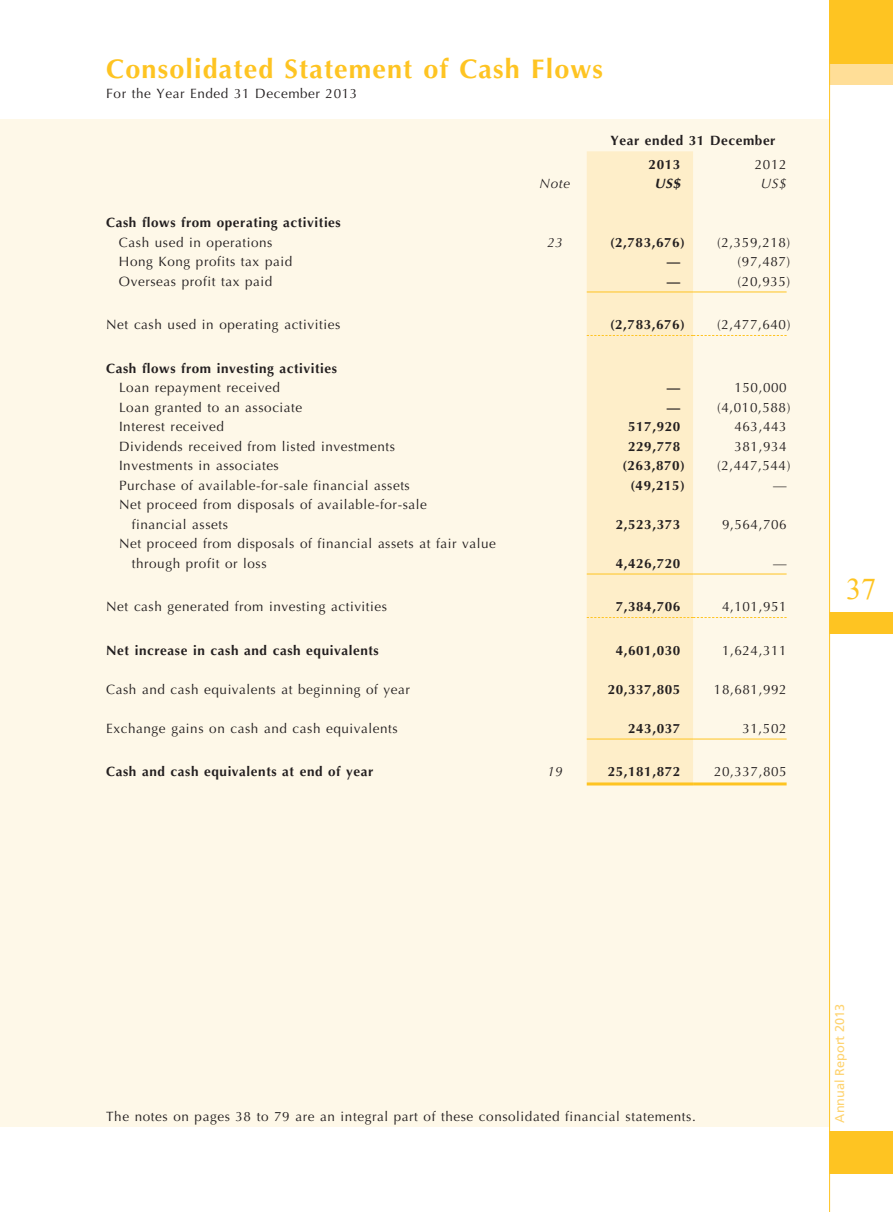
<style>
.page{position:relative;width:893px;height:1212px;background:#fff}
.page>*{position:absolute;margin:0;border:0;box-sizing:border-box;transform-origin:0 0}
.t1{font:30px "Times New Roman";color:#fec422}
.t2{font:700 27px "Optima";letter-spacing:.04em;color:#fec422}
.t3{font:13.5px/19.5px "Optima";letter-spacing:.04em;color:#231f20}
.t4{font:700 13.5px/23.7px "Optima";letter-spacing:.04em;color:#231f20}
.t5{font:italic 13.5px "Optima";letter-spacing:.04em;color:#231f20}
.t6{font:italic 700 13.5px "Optima";color:#231f20}
.t7{font:12.75px "Frutiger";color:#fed36f}
</style>
<div class="page">
<div style="left:0;top:119px;width:829px;height:1008px;background:#fef8e8"></div>
<div style="left:829px;top:45px;width:64px;height:40px;background:#ffde97"></div>
<div style="left:829px;top:0;width:64px;height:64px;background:#fec422"></div>
<div style="left:829px;top:612px;width:64px;height:22px;background:#fec422"></div>
<div style="left:829px;top:1131px;width:64px;height:43px;background:#fec422"></div>
<hr style="left:829px;top:0;width:1px;height:1212px;background:#fec422">
<div style="left:587px;top:151px;width:106px;height:631px;background:#feeec9"></div>
<hr style="left:587px;top:292px;width:106px;height:1px;background:#fec422">
<hr style="left:693px;top:292px;width:94px;height:1px;background:#fec422">
<svg style="left:587px;top:335px;width:200px;height:1px"></svg>
<hr style="left:587px;top:574px;width:106px;height:1px;background:#fec422">
<hr style="left:693px;top:574px;width:94px;height:1px;background:#fec422">
<svg style="left:587px;top:617px;width:200px;height:1px"></svg>
<hr style="left:587px;top:739px;width:106px;height:1px;background:#fec422">
<hr style="left:693px;top:739px;width:94px;height:1px;background:#fec422">
<hr style="left:587px;top:782px;width:106px;height:3px;background:#fec422">
<hr style="left:693px;top:782px;width:94px;height:3px;background:#fec422">
<h2 class="t2" style="left:106px;top:53px;width:498px">Consolidated Statement of Cash Flows</h2>
<p class="t3" style="left:106px;top:83px;width:253px">For the Year Ended 31 December 2013</p>
<p class="t4" style="left:649px;top:129px;width:128px;text-indent:-38px">Year ended 31 December<br>2013</p>
<p class="t3" style="left:755px;top:155px;width:33px">2012</p>
<p class="t5" style="left:540px;top:176px;width:32px">Note</p>
<p class="t6" style="left:654px;top:176px;width:27px">US$</p>
<p class="t5" style="left:761px;top:176px;width:27px">US$</p>
<p class="t4" style="left:106px;top:211px;width:236px">Cash flows from operating activities</p>
<p class="t3" style="left:119px;top:233px;width:155px">Cash used in operations</p>
<p class="t5" style="left:547px;top:234px;width:17px">23</p>
<p class="t4" style="left:610px;top:230px;width:76px">(2,783,676)</p>
<p class="t3" style="left:717px;top:233px;width:75px">(2,359,218)</p>
<p class="t3" style="left:119px;top:252px;width:175px">Hong Kong profits tax paid</p>
<p class="t4" style="left:667px;top:250px;width:15px">—</p>
<p class="t3" style="left:738px;top:252px;width:54px">(97,487)</p>
<p class="t3" style="left:119px;top:272px;width:155px">Overseas profit tax paid</p>
<p class="t4" style="left:667px;top:269px;width:15px">—</p>
<p class="t3" style="left:738px;top:272px;width:54px">(20,935)</p>
<p class="t3" style="left:106px;top:315px;width:236px">Net cash used in operating activities</p>
<p class="t4" style="left:610px;top:313px;width:76px">(2,783,676)</p>
<p class="t3" style="left:717px;top:315px;width:75px">(2,477,640)</p>
<p class="t4" style="left:106px;top:356px;width:232px">Cash flows from investing activities</p>
<p class="t3" style="left:119px;top:378px;width:162px">Loan repayment received</p>
<p class="t4" style="left:667px;top:376px;width:15px">—</p>
<p class="t3" style="left:734px;top:378px;width:54px">150,000</p>
<p class="t3" style="left:119px;top:398px;width:185px">Loan granted to an associate</p>
<p class="t4" style="left:667px;top:395px;width:15px">—</p>
<p class="t3" style="left:717px;top:398px;width:75px">(4,010,588)</p>
<p class="t3" style="left:119px;top:417px;width:107px">Interest received</p>
<p class="t4" style="left:628px;top:415px;width:54px">517,920</p>
<p class="t3" style="left:734px;top:417px;width:54px">463,443</p>
<p class="t3" style="left:119px;top:437px;width:278px">Dividends received from listed investments</p>
<p class="t4" style="left:628px;top:434px;width:54px">229,778</p>
<p class="t3" style="left:734px;top:437px;width:54px">381,934</p>
<p class="t3" style="left:119px;top:456px;width:161px">Investments in associates</p>
<p class="t4" style="left:622px;top:454px;width:64px">(263,870)</p>
<p class="t3" style="left:717px;top:456px;width:75px">(2,447,544)</p>
<p class="t3" style="left:119px;top:476px;width:292px">Purchase of available-for-sale financial assets</p>
<p class="t4" style="left:631px;top:473px;width:56px">(49,215)</p>
<p class="t3" style="left:773px;top:476px;width:15px">—</p>
<p class="t3" style="left:132px;top:495px;width:297px;text-indent:-13px">Net proceed from disposals of available-for-sale financial assets</p>
<p class="t4" style="left:616px;top:512px;width:66px">2,523,373</p>
<p class="t3" style="left:722px;top:515px;width:66px">9,564,706</p>
<p class="t3" style="left:132px;top:534px;width:366px;text-indent:-13px">Net proceed from disposals of financial assets at fair value through profit or loss</p>
<p class="t4" style="left:616px;top:551px;width:66px">4,426,720</p>
<p class="t3" style="left:773px;top:553px;width:15px">—</p>
<p class="t3" style="left:106px;top:597px;width:282px">Net cash generated from investing activities</p>
<p class="t4" style="left:616px;top:595px;width:66px">7,384,706</p>
<p class="t3" style="left:722px;top:597px;width:66px">4,101,951</p>
<p class="t4" style="left:106px;top:638px;width:274px">Net increase in cash and cash equivalents</p>
<p class="t4" style="left:616px;top:638px;width:66px">4,601,030</p>
<p class="t3" style="left:722px;top:641px;width:66px">1,624,311</p>
<p class="t3" style="left:106px;top:680px;width:305px">Cash and cash equivalents at beginning of year</p>
<p class="t4" style="left:608px;top:677px;width:74px">20,337,805</p>
<p class="t3" style="left:714px;top:680px;width:74px">18,681,992</p>
<p class="t3" style="left:106px;top:719px;width:293px">Exchange gains on cash and cash equivalents</p>
<p class="t4" style="left:628px;top:716px;width:54px">243,037</p>
<p class="t3" style="left:742px;top:719px;width:46px">31,502</p>
<p class="t4" style="left:106px;top:760px;width:269px">Cash and cash equivalents at end of year</p>
<p class="t5" style="left:547px;top:764px;width:17px">19</p>
<p class="t4" style="left:608px;top:760px;width:74px">25,181,872</p>
<p class="t3" style="left:714px;top:762px;width:74px">20,337,805</p>
<h1 class="t1" style="left:846px;top:569px;width:31px">37</h1>
<p class="t3" style="left:106px;top:1106px;width:591px">The notes on pages 38 to 79 are an integral part of these consolidated financial statements.</p>
<p class="t7" style="left:832px;top:1123px;width:121px;rotate:-90deg">Annual Report 2013</p>
</div>
